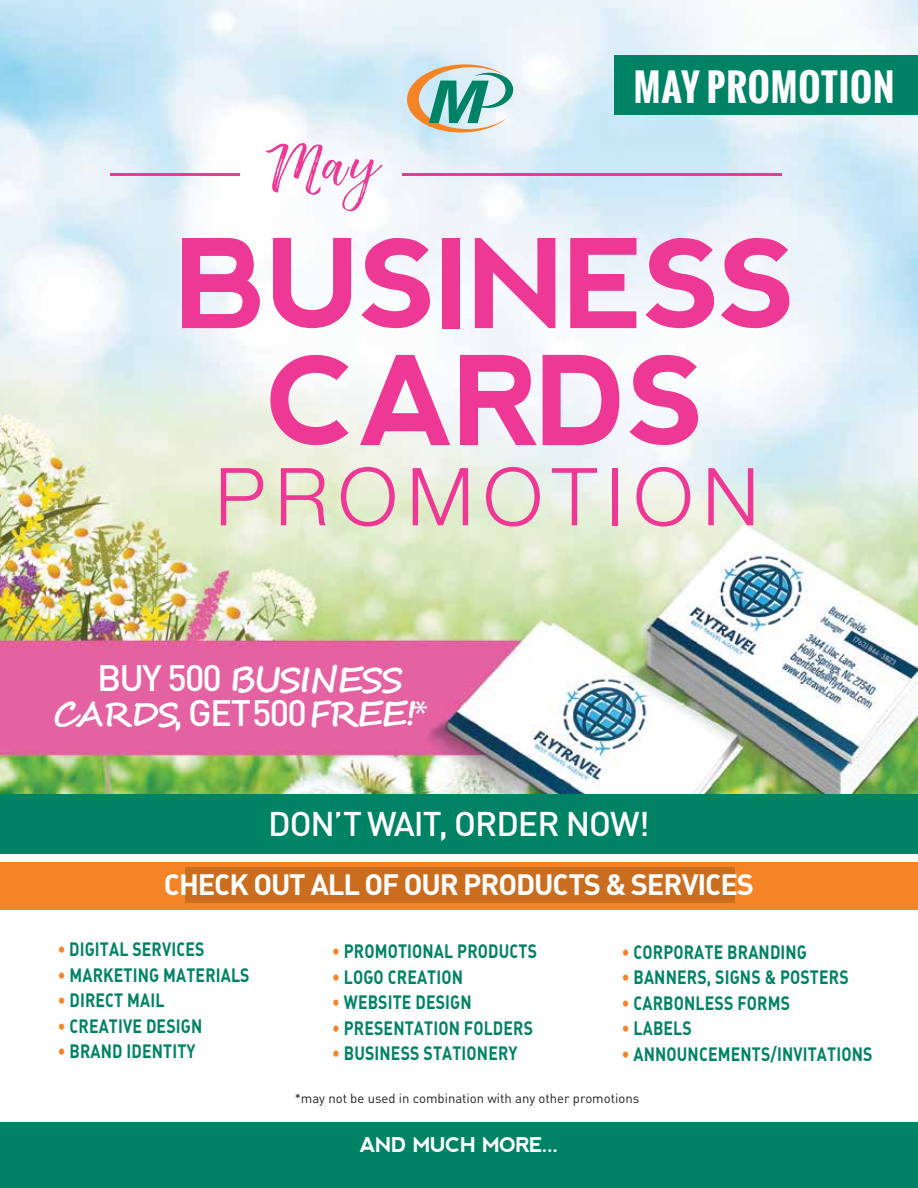
<style>
.page{position:relative;width:918px;height:1188px;background:#fff}
.page>*{position:absolute;margin:0;border:0;box-sizing:border-box;transform-origin:0 0}
.t1{font:700 123.15px/117px "nevis";letter-spacing:-.03em;color:#ed3995;text-align:center}
.t2{font:300 80.1px "Helvetica Neue LT Pro";letter-spacing:.12em;color:#ed3995}
.t3{font:66.9px "Vincentia";color:#ed3995}
.t4{font:700 37.2px "Oswald";letter-spacing:.025em;color:#fff}
.t5{font:500 36.45px "DIN";letter-spacing:-.05em;color:#fff}
.t6{font:700 34.95px "Segoe Script";letter-spacing:-.04em;color:#fff}
.t7{font:500 33.9px "DIN";letter-spacing:-.03em;color:#fff}
.t8{font:700 29.1px "DIN";letter-spacing:-.04em;color:#fff}
.t9{font:700 20.4px "nevis";letter-spacing:-.03em;color:#fff}
.t10{font:700 19.2px "DIN";letter-spacing:.01em;color:#008265;scale:.83 1}
.t11{font:18px "Myriad Pro";color:#fff}
.t12{font:13.05px "DIN";color:#231f20}
.s1{font-family:"DIN";font-weight:500;font-size:36.45px}
.s2{font-family:"Segoe Script";font-weight:700;font-size:33.45px}
.s3{font-family:"Segoe Script";font-weight:700;font-size:34.95px}
.s4{font-family:"Myriad Pro";font-weight:400}
.s5{color:#f58426}
</style>
<div class="page">
<img style="left:0;top:0;width:918px;height:795px">
<div style="left:0;top:863px;width:918px;height:47px;background:#f58426"></div>
<div style="left:0;top:1123px;width:918px;height:65px;background:#008265"></div>
<div style="left:0;top:795px;width:918px;height:59px;background:#008265"></div>
<div style="left:185px;top:867px;width:549px;height:36px;background:#cb6d1f"></div>
<hr style="left:110px;top:173px;width:130px;height:3px;background:#ed3995">
<hr style="left:403px;top:173px;width:379px;height:3px;background:#ed3995">
<svg style="left:407px;top:64px;width:106px;height:69px;background:#a8c3b4"></svg>
<div style="left:614px;top:55px;width:304px;height:60px;background:#008265"></div>
<p class="t11" style="left:710px;top:59px;width:105px">Store Address</p>
<h3 class="t4" style="left:634px;top:59px;width:262px">MAY PROMOTION</h3>
<h3 class="t3" style="left:266px;top:129px;width:114px">May</h3>
<h1 class="t1" style="left:176px;top:225px;width:624px">BUSINESS<br>CARDS</h1>
<h2 class="t2" style="left:215px;top:448px;width:545px">PROMOTION</h2>
<h3 class="t6" style="left:97px;top:651px;width:308px"><span class="s1">BUY 500</span> BUSINESS</h3>
<h3 class="t5" style="left:53px;top:689px;width:377px"><span class="s2">CARDS</span>, GET 500<span class="s3">FREE!</span><span class="s4">*</span></h3>
<h3 class="t7" style="left:268px;top:802px;width:383px">DON’T WAIT, ORDER NOW!</h3>
<h3 class="t8" style="left:164px;top:865px;width:592px">CHECK OUT ALL OF OUR PRODUCTS &amp; SERVICES</h3>
<p class="t10" style="left:58px;top:937px;width:178px"><span class="s5">•</span> DIGITAL SERVICES</p>
<p class="t10" style="left:58px;top:962px;width:233px"><span class="s5">•</span> MARKETING MATERIALS</p>
<p class="t10" style="left:58px;top:988px;width:130px"><span class="s5">•</span> DIRECT MAIL</p>
<p class="t10" style="left:58px;top:1013px;width:176px"><span class="s5">•</span> CREATIVE DESIGN</p>
<p class="t10" style="left:58px;top:1039px;width:168px"><span class="s5">•</span> BRAND IDENTITY</p>
<p class="t10" style="left:332px;top:939px;width:249px"><span class="s5">•</span> PROMOTIONAL PRODUCTS</p>
<p class="t10" style="left:332px;top:964px;width:159px"><span class="s5">•</span> LOGO CREATION</p>
<p class="t10" style="left:332px;top:990px;width:170px"><span class="s5">•</span> WEBSITE DESIGN</p>
<p class="t10" style="left:332px;top:1015px;width:244px"><span class="s5">•</span> PRESENTATION FOLDERS</p>
<p class="t10" style="left:332px;top:1041px;width:225px"><span class="s5">•</span> BUSINESS STATIONERY</p>
<p class="t10" style="left:622px;top:939px;width:225px"><span class="s5">•</span> CORPORATE BRANDING</p>
<p class="t10" style="left:622px;top:965px;width:275px"><span class="s5">•</span> BANNERS, SIGNS &amp; POSTERS</p>
<p class="t10" style="left:622px;top:990px;width:204px"><span class="s5">•</span> CARBONLESS FORMS</p>
<p class="t10" style="left:622px;top:1016px;width:86px"><span class="s5">•</span> LABELS</p>
<p class="t10" style="left:622px;top:1041px;width:304px"><span class="s5">•</span> ANNOUNCEMENTS/INVITATIONS</p>
<p class="t12" style="left:295px;top:1090px;width:346px">*may not be used in combination with any other promotions</p>
<p class="t9" style="left:360px;top:1133px;width:200px">AND MUCH MORE...</p>
</div>
